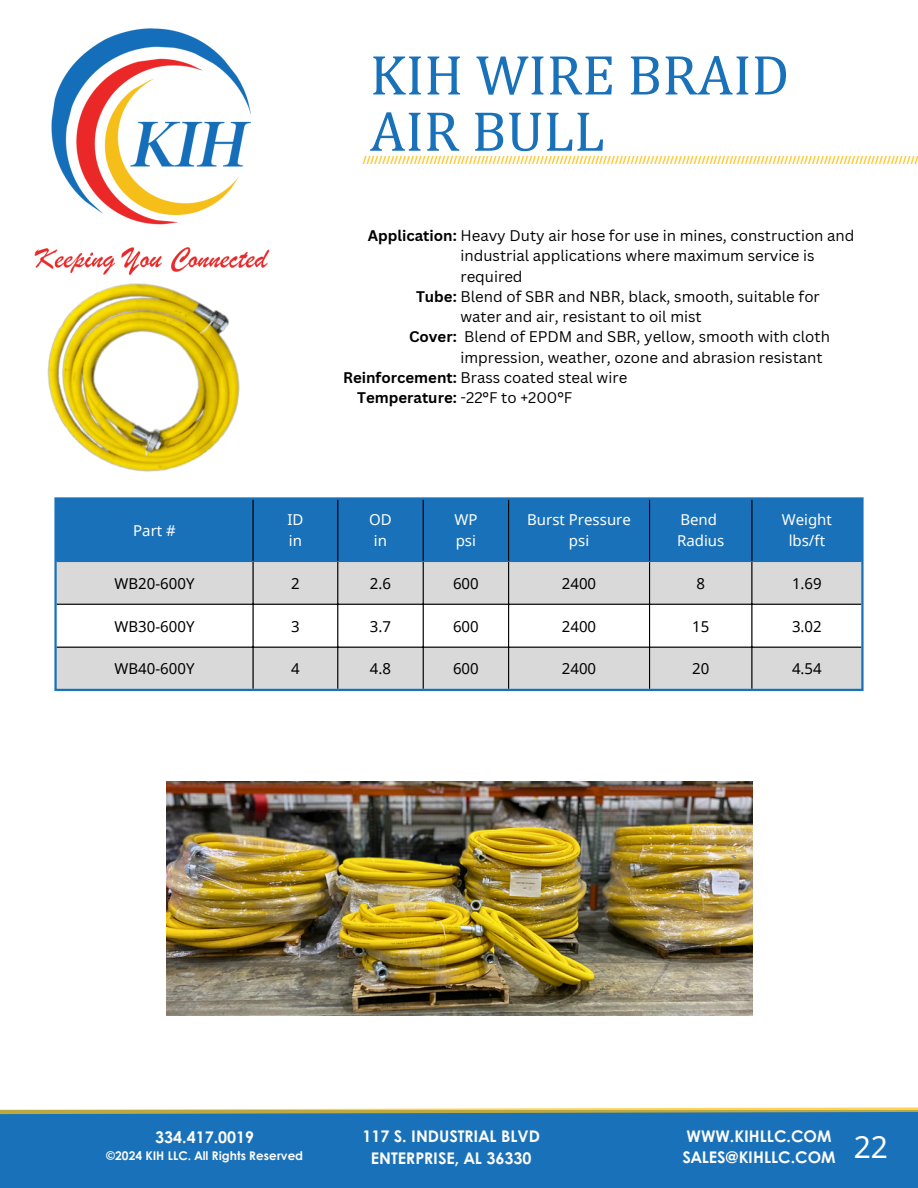
<style>
.page{position:relative;width:918px;height:1188px;background:#fff}
.page>*{position:absolute;margin:0;border:0;box-sizing:border-box;transform-origin:0 0}
.t1{font:57px/56.2px "Cambria";color:#1971b9}
.t2{font:30px "Noto Sans";color:#fff}
.t3{font:700 16.05px/21.9px "Century Gothic";color:#fcfbf8;text-align:center}
.t4{font:15px "Canva Sans";color:#000}
.t5{font:15px "Noto Sans";color:#000}
.t6{font:15px "Noto Sans";color:#fff}
.t7{font:700 15px "Canva Sans";color:#000}
.t8{font:700 12px "Century Gothic";color:#fcfbf8}
.t9{font:700 9.45px "Canva Sans";color:#fdc012}
.s1{font-weight:700}
</style>
<div class="page">
<div style="left:57px;top:500px;width:804px;height:61px;background:#1971b9"></div>
<svg style="left:57px;top:562px;width:804px;height:127px;fill:#d9d9d9"></svg>
<hr style="left:252px;top:500px;width:2px;height:189px;background:#000">
<hr style="left:337px;top:500px;width:1px;height:189px;background:#000">
<hr style="left:423px;top:500px;width:1px;height:189px;background:#000">
<hr style="left:508px;top:500px;width:1px;height:189px;background:#000">
<hr style="left:649px;top:500px;width:1px;height:189px;background:#000">
<hr style="left:751px;top:500px;width:1px;height:189px;background:#000">
<hr style="left:57px;top:604px;width:804px;height:1px;background:#000">
<hr style="left:57px;top:647px;width:804px;height:1px;background:#000">
<hr style="left:57px;top:561px;width:804px;height:1px;background:#1971b9">
<hr style="left:54px;top:500px;width:3px;height:189px;background:#1971b9">
<hr style="left:861px;top:500px;width:3px;height:189px;background:#1971b9">
<hr style="left:54px;top:497px;width:810px;height:3px;background:#1971b9">
<hr style="left:54px;top:689px;width:810px;height:2px;background:#1971b9">
<img style="left:47px;top:283px;width:251px;height:237px">
<img style="left:34px;top:28px;width:236px;height:247px">
<img style="left:166px;top:782px;width:586px;height:234px">
<div style="left:0;top:1111px;width:918px;height:77px;background:#1971b9"></div>
<svg style="left:0;top:1107px;width:918px;height:7px"></svg>
<p class="t1" style="left:370px;top:46px;width:421px">KIH WIRE BRAID<br>AIR BULL</p>
<p class="t9" style="left:363px;top:153px;width:557px">/////////////////////////////////////////////////////////////////////////////////////////////////////////////////////////////////////////////</p>
<p class="t6" style="left:133px;top:520px;width:44px">Part #</p>
<p class="t4" style="left:368px;top:225px;width:488px"><span class="s1">Application:</span> Heavy Duty air hose for use in mines, construction and</p>
<p class="t4" style="left:460px;top:245px;width:356px">industrial applications where maximum service is</p>
<p class="t4" style="left:460px;top:266px;width:64px">required</p>
<p class="t4" style="left:416px;top:286px;width:405px"><span class="s1">Tube:</span> Blend of SBR and NBR, black, smooth, suitable for</p>
<p class="t4" style="left:460px;top:306px;width:243px">water and air, resistant to oil mist</p>
<p class="t4" style="left:464px;top:326px;width:367px">Blend of EPDM and SBR, yellow, smooth with cloth</p>
<p class="t4" style="left:460px;top:347px;width:364px">impression, weather, ozone and abrasion resistant</p>
<p class="t4" style="left:343px;top:367px;width:286px"><span class="s1">Reinforcement:</span> Brass coated steal wire</p>
<p class="t4" style="left:357px;top:387px;width:217px"><span class="s1">Temperature:</span> -22°F to +200°F</p>
<p class="t7" style="left:409px;top:326px;width:49px">Cover:</p>
<h1 class="t6" style="left:287px;top:509px;width:18px">ID</h1>
<p class="t6" style="left:289px;top:530px;width:15px">in</p>
<h3 class="t6" style="left:369px;top:509px;width:24px">OD</h3>
<h3 class="t6" style="left:374px;top:530px;width:15px">in</h3>
<h3 class="t6" style="left:454px;top:509px;width:25px">WP</h3>
<h3 class="t6" style="left:456px;top:530px;width:22px">psi</h3>
<h4 class="t6" style="left:527px;top:509px;width:105px">Burst Pressure</h4>
<p class="t6" style="left:569px;top:530px;width:22px">psi</p>
<p class="t6" style="left:680px;top:509px;width:38px">Bend</p>
<p class="t6" style="left:677px;top:530px;width:49px">Radius</p>
<p class="t6" style="left:782px;top:509px;width:52px">Weight</p>
<p class="t6" style="left:789px;top:530px;width:38px">lbs/ft</p>
<p class="t5" style="left:115px;top:573px;width:81px">WB20-600Y</p>
<p class="t5" style="left:291px;top:573px;width:10px">2</p>
<p class="t5" style="left:370px;top:573px;width:23px">2.6</p>
<p class="t5" style="left:453px;top:573px;width:27px">600</p>
<p class="t5" style="left:562px;top:573px;width:36px">2400</p>
<p class="t5" style="left:696px;top:573px;width:10px">8</p>
<p class="t5" style="left:792px;top:573px;width:31px">1.69</p>
<p class="t5" style="left:115px;top:616px;width:81px">WB30-600Y</p>
<p class="t5" style="left:291px;top:616px;width:10px">3</p>
<p class="t5" style="left:370px;top:616px;width:23px">3.7</p>
<p class="t5" style="left:453px;top:616px;width:27px">600</p>
<p class="t5" style="left:562px;top:616px;width:36px">2400</p>
<p class="t5" style="left:692px;top:616px;width:19px">15</p>
<p class="t5" style="left:792px;top:616px;width:31px">3.02</p>
<p class="t5" style="left:115px;top:658px;width:81px">WB40-600Y</p>
<p class="t5" style="left:291px;top:658px;width:10px">4</p>
<p class="t5" style="left:370px;top:658px;width:23px">4.8</p>
<p class="t5" style="left:453px;top:658px;width:27px">600</p>
<p class="t5" style="left:562px;top:658px;width:36px">2400</p>
<p class="t5" style="left:692px;top:658px;width:19px">20</p>
<p class="t5" style="left:792px;top:658px;width:31px">4.54</p>
<h2 class="t3" style="left:155px;top:1125px;width:100px">334.417.0019</h2>
<p class="t8" style="left:106px;top:1146px;width:198px">©2024 KIH LLC. All Rights Reserved</p>
<p class="t3" style="left:362px;top:1125px;width:179px">117 S. INDUSTRIAL BLVD<br>ENTERPRISE, AL 36330</p>
<p class="t3" style="left:682px;top:1124px;width:155px;line-height:21.3px;text-align:left">WWW.KIHLLC.COM<br>SALES@KIHLLC.COM</p>
<h2 class="t2" style="left:854px;top:1126px;width:36px">22</h2>
</div>
